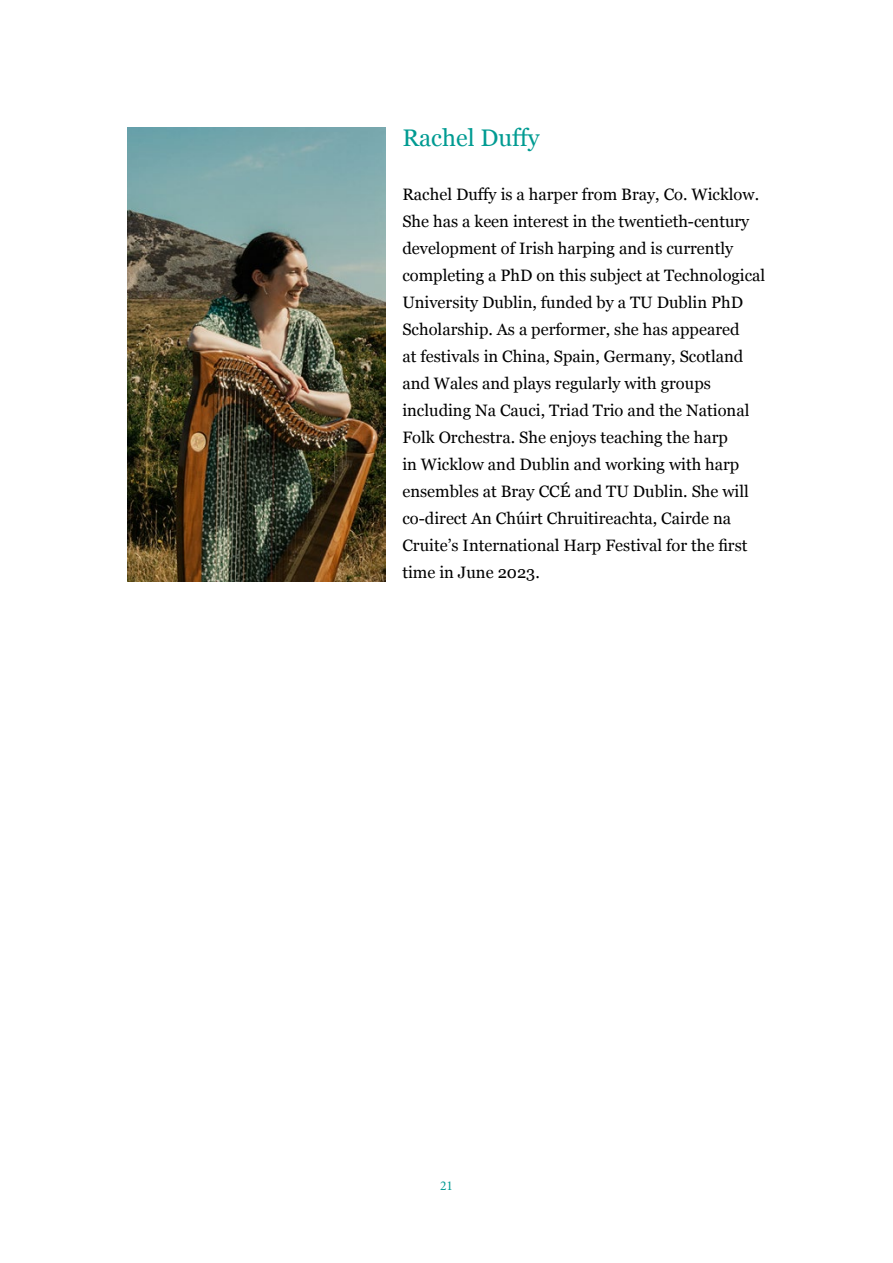
<style>
.page{position:relative;width:893px;height:1263px;background:#fff}
.page>*{position:absolute;margin:0;border:0;box-sizing:border-box;transform-origin:0 0}
.t1{font:24px "Georgia";color:#009b92}
.t2{font:16.5px/27px "Georgia";color:#000}
.t3{font:13.5px "Minion Pro";color:#009b92}
</style>
<div class="page">
<img style="left:128px;top:128px;width:257px;height:453px">
<h1 class="t1" style="left:402px;top:120px;width:139px">Rachel Duffy</h1>
<p class="t2" style="left:402px;top:180px;width:364px">Rachel Duffy is a harper from Bray, Co. Wicklow.<br>She has a keen interest in the twentieth-century development of Irish harping and is currently completing a PhD on this subject at Technological University Dublin, funded by a TU Dublin PhD Scholarship. As a performer, she has appeared<br>at festivals in China, Spain, Germany, Scotland and Wales and plays regularly with groups including Na Cauci, Triad Trio and the National Folk Orchestra. She enjoys teaching the harp<br>in Wicklow and Dublin and working with harp ensembles at Bray CCÉ and TU Dublin. She will co-direct An Chúirt Chruitireachta, Cairde na Cruite’s International Harp Festival for the first time in June 2023.</p>
<p class="t3" style="left:440px;top:1176px;width:14px">21</p>
</div>
